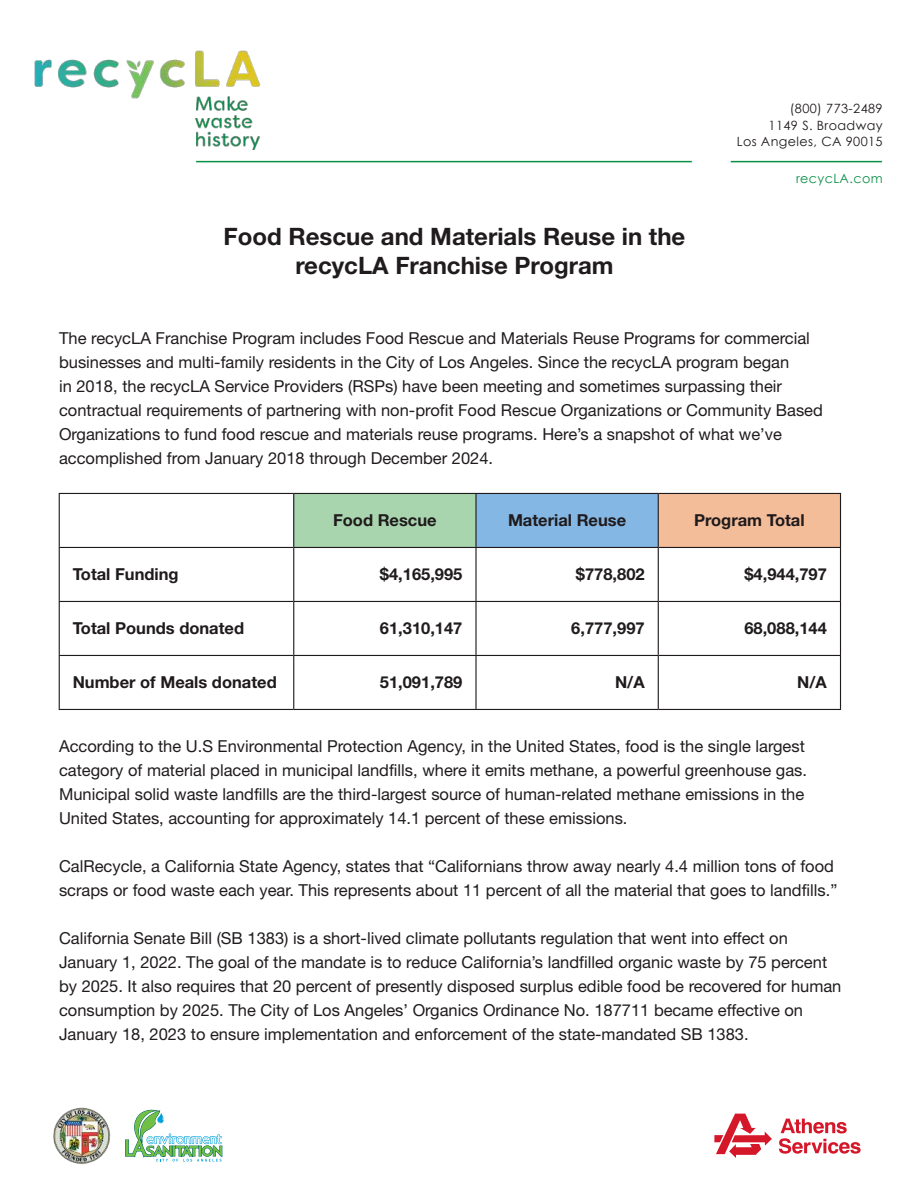
<style>
.page{position:relative;width:918px;height:1188px;background:#fff}
.page>*{position:absolute;margin:0;border:0;box-sizing:border-box;transform-origin:0 0}
.t1{font:700 24px/28.8px "Helvetica Neue LT Std";color:#201c1e;text-align:center}
.t2{font:16.5px/24px "Helvetica Neue LT Std";color:#201c1e}
.t3{font:700 16.5px "Helvetica Neue LT Std";color:#1f1a1c}
.t4{font:700 16.5px "Helvetica Neue LT Std";color:#201c1e}
.t5{font:12.75px/16.5px "Century Gothic";letter-spacing:.03em;color:#1f1a1c;text-align:right}
.t6{font:12.75px "Century Gothic";letter-spacing:.03em;color:#099047}
</style>
<div class="page">
<svg style="left:125px;top:1110px;width:97px;height:52px"></svg>
<svg style="left:779px;top:1119px;width:82px;height:35px"></svg>
<svg style="left:714px;top:1114px;width:58px;height:44px"></svg>
<img style="left:53px;top:1107px;width:57px;height:58px">
<img style="left:34px;top:50px;width:227px;height:100px">
<hr style="left:196px;top:161px;width:496px;height:1px;background:#089046">
<hr style="left:731px;top:161px;width:151px;height:1px;background:#089046">
<div style="left:294px;top:493px;width:182px;height:54px;background:#a8d5ad"></div>
<div style="left:476px;top:493px;width:182px;height:54px;background:#84b7e3"></div>
<div style="left:658px;top:493px;width:183px;height:54px;background:#f4bd9a"></div>
<hr style="left:59px;top:493px;width:235px;height:1px;background:#1f1a1c">
<hr style="left:59px;top:494px;width:1px;height:53px;background:#1f1a1c">
<hr style="left:294px;top:493px;width:182px;height:1px;background:#1f1a1c">
<hr style="left:293px;top:494px;width:1px;height:53px;background:#1f1a1c">
<hr style="left:476px;top:493px;width:182px;height:1px;background:#1f1a1c">
<hr style="left:475px;top:494px;width:2px;height:53px;background:#1f1a1c">
<hr style="left:658px;top:493px;width:183px;height:1px;background:#1f1a1c">
<hr style="left:658px;top:494px;width:1px;height:53px;background:#1f1a1c">
<hr style="left:840px;top:494px;width:1px;height:53px;background:#1f1a1c">
<hr style="left:59px;top:547px;width:235px;height:1px;background:#1f1a1c">
<hr style="left:59px;top:548px;width:1px;height:53px;background:#1f1a1c">
<hr style="left:294px;top:547px;width:182px;height:1px;background:#1f1a1c">
<hr style="left:293px;top:548px;width:1px;height:53px;background:#1f1a1c">
<hr style="left:476px;top:547px;width:182px;height:1px;background:#1f1a1c">
<hr style="left:475px;top:548px;width:2px;height:53px;background:#1f1a1c">
<hr style="left:658px;top:547px;width:183px;height:1px;background:#1f1a1c">
<hr style="left:658px;top:548px;width:1px;height:53px;background:#1f1a1c">
<hr style="left:840px;top:548px;width:1px;height:53px;background:#1f1a1c">
<hr style="left:59px;top:601px;width:235px;height:1px;background:#1f1a1c">
<hr style="left:59px;top:602px;width:1px;height:53px;background:#1f1a1c">
<hr style="left:294px;top:601px;width:182px;height:1px;background:#1f1a1c">
<hr style="left:293px;top:602px;width:1px;height:53px;background:#1f1a1c">
<hr style="left:476px;top:601px;width:182px;height:1px;background:#1f1a1c">
<hr style="left:475px;top:602px;width:2px;height:53px;background:#1f1a1c">
<hr style="left:658px;top:601px;width:183px;height:1px;background:#1f1a1c">
<hr style="left:658px;top:602px;width:1px;height:53px;background:#1f1a1c">
<hr style="left:840px;top:602px;width:1px;height:53px;background:#1f1a1c">
<hr style="left:59px;top:655px;width:235px;height:1px;background:#1f1a1c">
<hr style="left:59px;top:656px;width:1px;height:53px;background:#1f1a1c">
<hr style="left:294px;top:655px;width:182px;height:1px;background:#1f1a1c">
<hr style="left:293px;top:656px;width:1px;height:53px;background:#1f1a1c">
<hr style="left:476px;top:655px;width:182px;height:1px;background:#1f1a1c">
<hr style="left:475px;top:656px;width:2px;height:53px;background:#1f1a1c">
<hr style="left:658px;top:655px;width:183px;height:1px;background:#1f1a1c">
<hr style="left:658px;top:656px;width:1px;height:53px;background:#1f1a1c">
<hr style="left:840px;top:656px;width:1px;height:53px;background:#1f1a1c">
<hr style="left:59px;top:709px;width:235px;height:1px;background:#1f1a1c">
<hr style="left:294px;top:709px;width:182px;height:1px;background:#1f1a1c">
<hr style="left:476px;top:709px;width:182px;height:1px;background:#1f1a1c">
<hr style="left:658px;top:709px;width:183px;height:1px;background:#1f1a1c">
<h1 class="t1" style="left:224px;top:222px;width:463px">Food Rescue and Materials Reuse in the recycLA Franchise Program</h1>
<p class="t5" style="left:737px;top:100px;width:147px">(800) 773-2489<br>1149 S. Broadway<br>Los Angeles, CA 90015</p>
<p class="t6" style="left:796px;top:170px;width:88px">recycLA.com</p>
<p class="t2" style="left:59px;top:326px;width:765px">The recycLA Franchise Program includes Food Rescue and Materials Reuse Programs for commercial businesses and multi-family residents in the City of Los Angeles. Since the recycLA program began<br>in 2018, the recycLA Service Providers (RSPs) have been meeting and sometimes surpassing their contractual requirements of partnering with non-profit Food Rescue Organizations or Community Based Organizations to fund food rescue and materials reuse programs. Here’s a snapshot of what we’ve accomplished from January 2018 through December 2024.</p>
<p class="t3" style="left:333px;top:510px;width:105px">Food Rescue</p>
<p class="t3" style="left:508px;top:510px;width:120px">Material Reuse</p>
<p class="t3" style="left:694px;top:510px;width:112px">Program Total</p>
<p class="t3" style="left:73px;top:564px;width:108px">Total Funding</p>
<p class="t4" style="left:380px;top:564px;width:84px">$4,165,995</p>
<p class="t4" style="left:576px;top:564px;width:70px">$778,802</p>
<p class="t4" style="left:744px;top:564px;width:84px">$4,944,797</p>
<p class="t3" style="left:73px;top:618px;width:173px">Total Pounds donated</p>
<p class="t4" style="left:380px;top:618px;width:84px">61,310,147</p>
<p class="t4" style="left:571px;top:618px;width:75px">6,777,997</p>
<p class="t4" style="left:744px;top:618px;width:84px">68,088,144</p>
<p class="t3" style="left:73px;top:672px;width:206px">Number of Meals donated</p>
<p class="t4" style="left:380px;top:672px;width:84px">51,091,789</p>
<p class="t3" style="left:615px;top:672px;width:31px">N/A</p>
<p class="t3" style="left:797px;top:672px;width:31px">N/A</p>
<p class="t2" style="left:59px;top:734px;width:750px">According to the U.S Environmental Protection Agency, in the United States, food is the single largest category of material placed in municipal landfills, where it emits methane, a powerful greenhouse gas.<br>Municipal solid waste landfills are the third-largest source of human-related methane emissions in the United States, accounting for approximately 14.1 percent of these emissions.</p>
<p class="t2" style="left:59px;top:854px;width:780px">CalRecycle, a California State Agency, states that “Californians throw away nearly 4.4 million tons of food scraps or food waste each year. This represents about 11 percent of all the material that goes to landfills.”</p>
<p class="t2" style="left:59px;top:926px;width:784px">California Senate Bill (SB 1383) is a short-lived climate pollutants regulation that went into effect on January 1, 2022. The goal of the mandate is to reduce California’s landfilled organic waste by 75 percent by 2025. It also requires that 20 percent of presently disposed surplus edible food be recovered for human consumption by 2025. The City of Los Angeles’ Organics Ordinance No. 187711 became effective on January 18, 2023 to ensure implementation and enforcement of the state-mandated SB 1383.</p>
</div>
